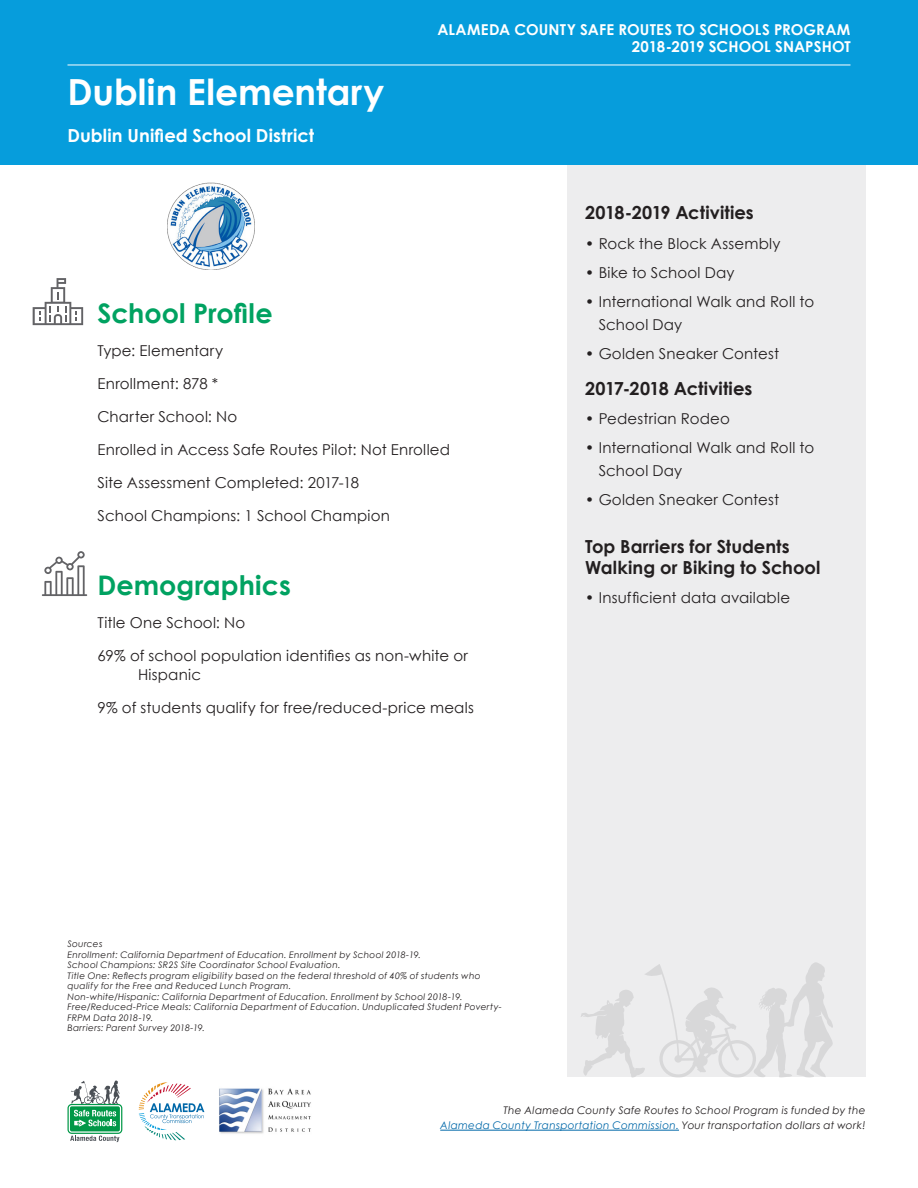
<style>
.page{position:relative;width:918px;height:1188px;background:#fff}
.page>*{position:absolute;margin:0;border:0;box-sizing:border-box;transform-origin:0 0}
._1__Header_1{font:700 36px "Century Gothic";color:#fff}
._1__Header_2{font:700 27px "Century Gothic";color:#00a261}
._1__Header_4_-_black{font:700 18px/21px "Century Gothic";letter-spacing:.005em;color:#231f20}
._1__Header_4_-_black-2{font:700 18px "Century Gothic";letter-spacing:.005em;color:#fff}
._1__Body_Text{font:15px/22.5px "Century Gothic";letter-spacing:.01em;color:#231f20}
.t1{font:700 15px/16.5px "Century Gothic";letter-spacing:.01em;color:#fff;text-align:right}
.t2{font:italic 10.5px/15px "Century Gothic";letter-spacing:.025em;color:#231f20;text-align:right}
.t3{font:italic 9px/10.5px "Century Gothic";letter-spacing:.03em;color:#231f20}
.s1{color:#0068a9}
</style>
<div class="page">
<div style="left:567px;top:140px;width:299px;height:937px;background:#ededee"></div>
<div style="left:0;top:0;width:918px;height:164px;background:#069ddc"></div>
<hr style="left:440px;top:1130px;width:239px;height:1px;background:#0068a9">
<svg style="left:139px;top:1082px;width:65px;height:58px"></svg>
<img style="left:219px;top:1088px;width:92px;height:46px">
<svg style="left:68px;top:1080px;width:54px;height:62px"></svg>
<svg style="left:581px;top:962px;width:252px;height:116px"></svg>
<hr style="left:68px;top:65px;width:782px;height:1px;background:#fff">
<svg style="left:33px;top:278px;width:50px;height:47px"></svg>
<svg style="left:42px;top:551px;width:45px;height:45px"></svg>
<img style="left:168px;top:182px;width:87px;height:88px">
<p class="_1__Header_1" style="left:68px;top:64px;width:318px">Dublin Elementary</p>
<p class="_1__Header_4_-_black-2" style="left:68px;top:121px;width:248px">Dublin Unified School District</p>
<p class="t1" style="left:437px;top:21px;width:415px">ALAMEDA COUNTY SAFE ROUTES TO SCHOOLS PROGRAM<br>2018-2019 SCHOOL SNAPSHOT</p>
<p class="_1__Header_2" style="left:98px;top:292px;width:177px">School Profile</p>
<p class="_1__Body_Text" style="left:98px;top:339px;width:127px">Type: Elementary</p>
<p class="_1__Body_Text" style="left:98px;top:372px;width:122px">Enrollment: 878 *</p>
<p class="_1__Body_Text" style="left:98px;top:405px;width:141px">Charter School: No</p>
<p class="_1__Body_Text" style="left:98px;top:438px;width:354px">Enrolled in Access Safe Routes Pilot: Not Enrolled</p>
<p class="_1__Body_Text" style="left:98px;top:471px;width:263px">Site Assessment Completed: 2017-18</p>
<p class="_1__Body_Text" style="left:98px;top:504px;width:294px">School Champions: 1 School Champion</p>
<p class="_1__Header_2" style="left:98px;top:565px;width:195px">Demographics</p>
<p class="_1__Body_Text" style="left:98px;top:611px;width:149px">Title One School: No</p>
<p class="_1__Body_Text" style="left:138px;top:645px;width:332px;line-height:19.5px;text-indent:-40px">69% of school population identifies as non-white or<br>Hispanic</p>
<p class="_1__Body_Text" style="left:98px;top:696px;width:378px">9% of students qualify for free/reduced-price meals</p>
<p class="_1__Header_4_-_black" style="left:585px;top:202px;width:170px">2018-2019 Activities</p>
<p class="_1__Body_Text" style="left:585px;top:232px;width:197px">• Rock the Block Assembly</p>
<p class="_1__Body_Text" style="left:585px;top:261px;width:151px">• Bike to School Day</p>
<p class="_1__Body_Text" style="left:599px;top:290px;width:217px;text-indent:-14px">• International Walk and Roll to<br>School Day</p>
<p class="_1__Body_Text" style="left:585px;top:342px;width:195px">• Golden Sneaker Contest</p>
<p class="_1__Header_4_-_black" style="left:585px;top:377px;width:169px">2017-2018 Activities</p>
<p class="_1__Body_Text" style="left:585px;top:407px;width:146px">• Pedestrian Rodeo</p>
<p class="_1__Body_Text" style="left:599px;top:437px;width:217px;text-indent:-14px">• International Walk and Roll to<br>School Day</p>
<p class="_1__Body_Text" style="left:585px;top:488px;width:195px">• Golden Sneaker Contest</p>
<p class="_1__Header_4_-_black" style="left:585px;top:535px;width:237px">Top Barriers for Students<br>Walking or Biking to School</p>
<p class="_1__Body_Text" style="left:585px;top:587px;width:206px">• Insufficient data available</p>
<p class="t3" style="left:68px;top:939px;width:436px">Sources<br>Enrollment: California Department of Education. Enrollment by School 2018-19.<br>School Champions: SR2S Site Coordinator School Evaluation.<br>Title One: Reflects program eligibility based on the federal threshold of 40% of students who qualify for the Free and Reduced Lunch Program.<br>Non-white/Hispanic: California Department of Education. Enrollment by School 2018-19.<br>Free/Reduced-Price Meals: California Department of Education. Unduplicated Student Poverty-FRPM Data 2018-19.<br>Barriers: Parent Survey 2018-19.</p>
<p class="t2" style="left:440px;top:1103px;width:427px">The Alameda County Safe Routes to School Program is funded by the<br><span class="s1">Alameda County Transportation Commission.</span> Your transportation dollars at work!</p>
</div>
